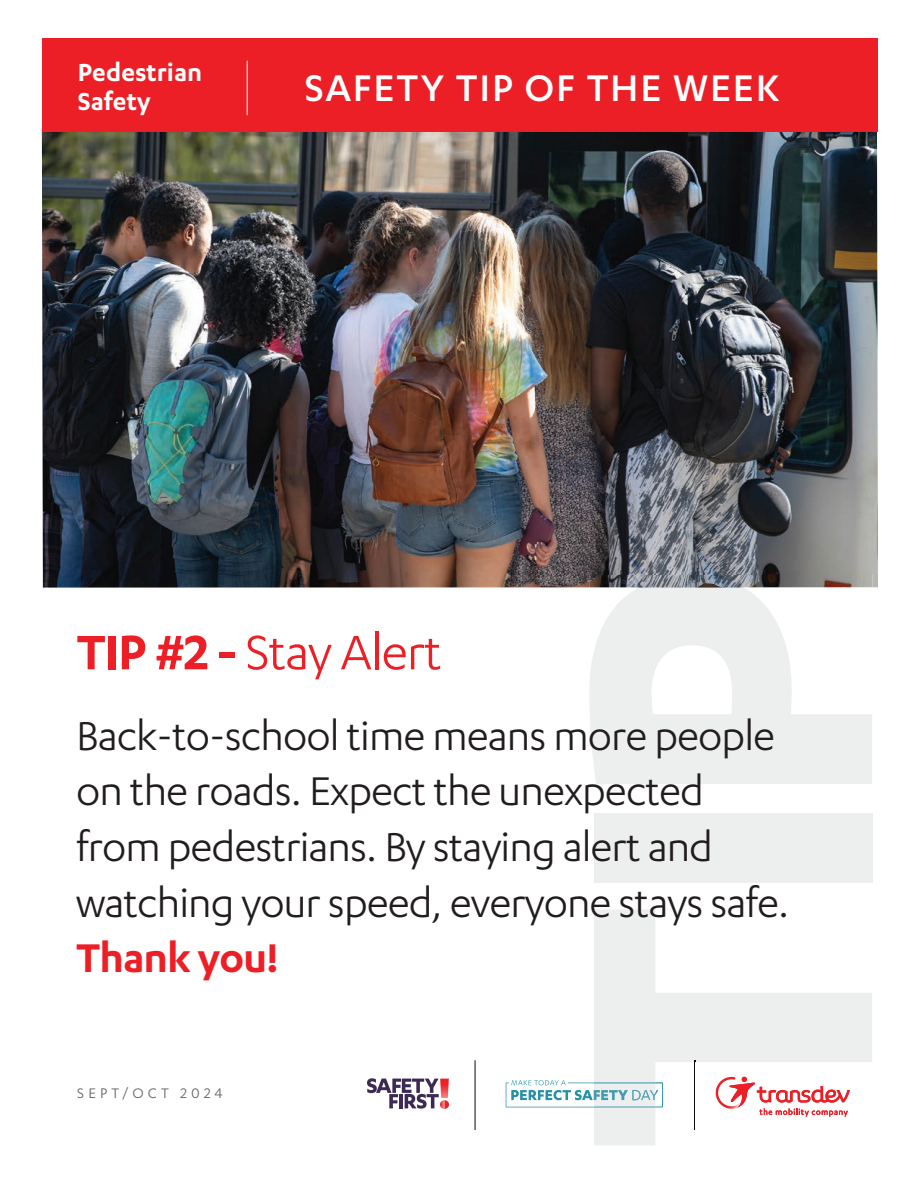
<style>
.page{position:relative;width:918px;height:1188px;background:#fff}
.page>*{position:absolute;margin:0;border:0;box-sizing:border-box;transform-origin:0 0}
.t1{font:56.1px "Karbon";letter-spacing:-.02em;color:#ed1f26}
.t2{font:46.5px/55.5px "Karbon";letter-spacing:-.02em;color:#211d1e}
.t3{font:600 46.5px "Karbon";letter-spacing:-.02em;color:#ed1f26}
.t4{font:500 43.05px "Karbon";letter-spacing:.04em;color:#fff}
.t5{font:600 28.5px/28.5px "Karbon";color:#fff}
.t6{font:16.05px "Karbon";letter-spacing:.26em;color:#606161}
.s1{font-weight:600}
</style>
<div class="page">
<img style="left:42px;top:132px;width:836px;height:456px">
<div style="left:42px;top:38px;width:836px;height:94px;background:#ed1f26"></div>
<hr style="left:247px;top:61px;width:1px;height:54px;background:#fff">
<svg style="left:367px;top:1078px;width:82px;height:31px"></svg>
<hr style="left:475px;top:1060px;width:1px;height:70px;background:#070807">
<svg style="left:506px;top:1080px;width:157px;height:27px"></svg>
<img style="left:715px;top:1077px;width:14px;height:32px">
<svg style="left:729px;top:1076px;width:121px;height:41px"></svg>
<hr style="left:695px;top:1060px;width:1px;height:70px;background:#070807">
<img style="left:589px;top:575px;width:283px;height:12px">
<p class="t5" style="left:78px;top:58px;width:126px">Pedestrian<br>Safety</p>
<p class="t4" style="left:305px;top:64px;width:476px">SAFETY TIP OF THE WEEK</p>
<p class="t1" style="left:77px;top:621px;width:367px"><span class="s1">TIP #2 -</span> Stay Alert</p>
<p class="t2" style="left:76px;top:707px;width:715px">Back-to-school time means more people on the roads. Expect the unexpected from pedestrians. By staying alert and watching your speed, everyone stays safe.</p>
<p class="t3" style="left:76px;top:932px;width:204px">Thank you!</p>
<p class="t6" style="left:77px;top:1085px;width:147px">SEPT/OCT 2024</p>
</div>
